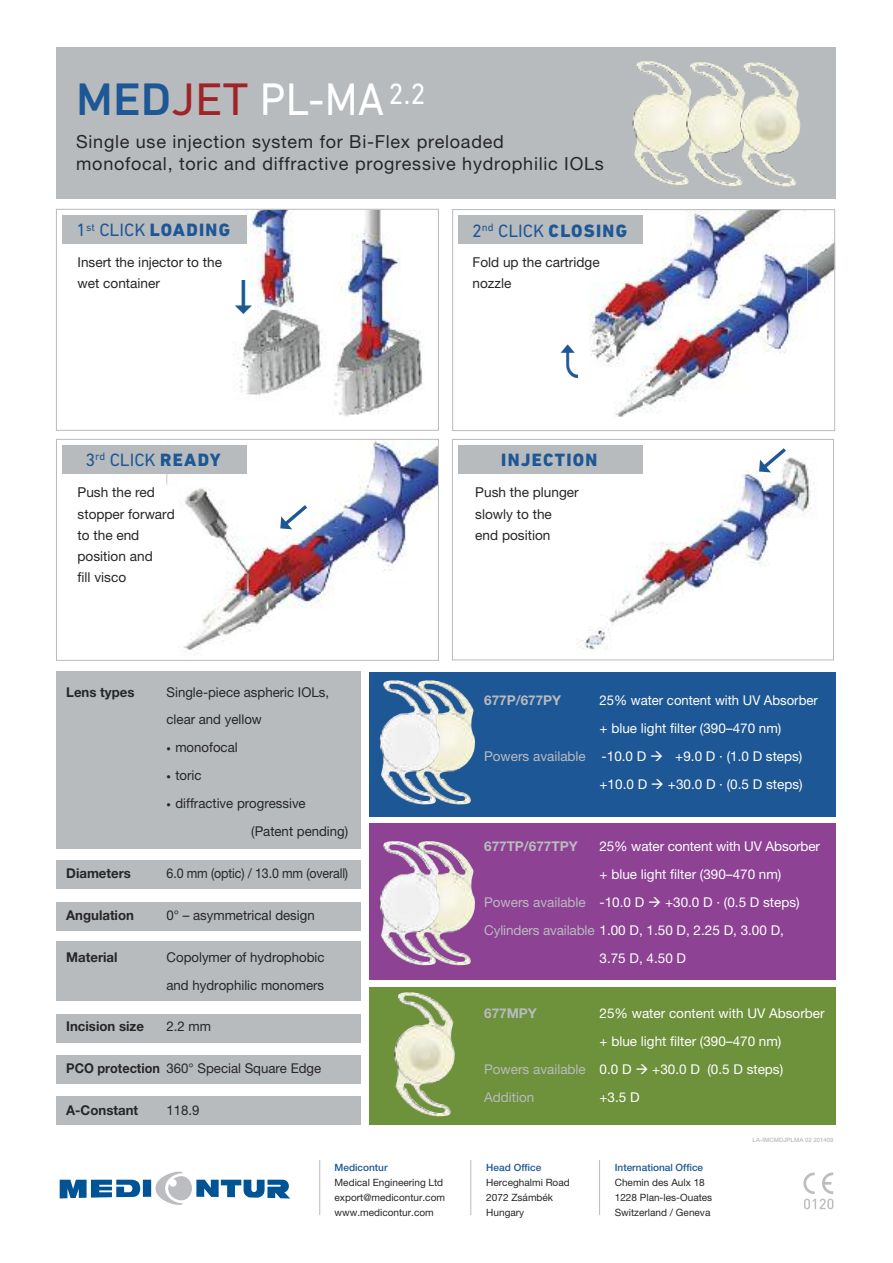
<style>
.page{position:relative;width:893px;height:1263px;background:#fff}
.page>*{position:absolute;margin:0;border:0;box-sizing:border-box;transform-origin:0 0}
.t1{font:46.5px "DIN Next LT Pro";color:#fff;scale:.94 1}
.t2{font:800 18.15px "DIN Next LT Pro";letter-spacing:.07em;color:#1e5795}
.t3{font:18.15px "DIN Next LT Pro";color:#1e5795}
.t4{font:18px/21.6px "Helvetica Neue LT Pro";letter-spacing:.04em;color:#272627}
.t5{font:13.65px/21.1px "Helvetica Neue LT Pro";color:#272627}
.t6{font:13.5px "Helvetica Neue LT Pro";color:#fff}
.t7{font:13.5px/27.9px "Helvetica Neue LT Pro";color:#272627}
.t8{font:700 13.5px "Helvetica Neue LT Pro";color:#272627}
.t9{font:13.5px "Helvetica Neue LT Pro";color:#272627;scale:.92 1}
.t10{font:700 13.5px "Helvetica Neue LT Pro";color:#b8bbbe}
.t11{font:13.5px "Helvetica Neue LT Pro";color:#b8bbbe}
.t12{font:10.95px "DIN Next LT Pro";color:#1e5795}
.t13{font:10.05px/15px "Helvetica Neue LT Pro";color:#272627}
.t14{font:500 10.05px "Helvetica Neue";color:#1e5795}
.t15{font:500 6px "Helvetica Neue";color:#b8bbbe}
.s1{font-weight:500;color:#1e5795}
.s2{color:#9e2428}
.s3{font-weight:400}
.s4{font-size:18.15px}
.s5{font-weight:800}
.s6{font-weight:900}
.s7{font-weight:700}
.s8{color:#b8bbbe}
</style>
<div class="page">
<div style="left:56px;top:47px;width:780px;height:151px;background:#b8bbbe"></div>
<img style="left:632px;top:61px;width:54px;height:124px">
<img style="left:686px;top:62px;width:54px;height:124px">
<img style="left:740px;top:62px;width:61px;height:125px">
<img style="left:167px;top:441px;width:270px;height:214px">
<img style="left:615px;top:240px;width:218px;height:177px">
<img style="left:566px;top:211px;width:216px;height:167px">
<img style="left:618px;top:220px;width:189px;height:158px">
<img style="left:221px;top:211px;width:104px;height:185px">
<img style="left:334px;top:211px;width:89px;height:206px">
<div style="left:56px;top:439px;width:383px;height:222px;border:1px solid #b8bbbe"></div>
<div style="left:452px;top:439px;width:382px;height:221px;border:1px solid #b8bbbe"></div>
<div style="left:56px;top:209px;width:383px;height:222px;border:1px solid #b8bbbe"></div>
<div style="left:452px;top:209px;width:383px;height:222px;border:1px solid #b8bbbe"></div>
<img style="left:577px;top:446px;width:237px;height:204px">
<div style="left:458px;top:445px;width:184px;height:29px;background:#b8bbbe"></div>
<div style="left:62px;top:445px;width:184px;height:28px;background:#b8bbbe"></div>
<div style="left:458px;top:215px;width:185px;height:28px;background:#b8bbbe"></div>
<div style="left:62px;top:215px;width:185px;height:28px;background:#b8bbbe"></div>
<hr style="left:319px;top:1160px;width:1px;height:55px;background:#b8bbbe">
<hr style="left:470px;top:1160px;width:1px;height:55px;background:#b8bbbe">
<hr style="left:599px;top:1160px;width:1px;height:55px;background:#b8bbbe">
<svg style="left:60px;top:1171px;width:230px;height:34px"></svg>
<svg style="left:803px;top:1172px;width:30px;height:37px"></svg>
<div style="left:56px;top:671px;width:305px;height:178px;background:#b8bbbe"></div>
<div style="left:56px;top:1096px;width:304px;height:29px;background:#b8bbbe"></div>
<div style="left:56px;top:1055px;width:304px;height:29px;background:#b8bbbe"></div>
<div style="left:56px;top:1014px;width:304px;height:29px;background:#b8bbbe"></div>
<div style="left:56px;top:941px;width:304px;height:60px;background:#b8bbbe"></div>
<div style="left:56px;top:902px;width:304px;height:29px;background:#b8bbbe"></div>
<div style="left:56px;top:860px;width:304px;height:29px;background:#b8bbbe"></div>
<div style="left:369px;top:672px;width:466px;height:144px;background:#1e5795"></div>
<div style="left:369px;top:823px;width:466px;height:157px;background:#8d4294"></div>
<div style="left:369px;top:987px;width:466px;height:138px;background:#6e913b"></div>
<img style="left:394px;top:992px;width:61px;height:124px">
<img style="left:440px;top:681px;width:35px;height:123px">
<img style="left:380px;top:680px;width:60px;height:124px">
<img style="left:440px;top:842px;width:35px;height:123px">
<img style="left:380px;top:841px;width:60px;height:124px">
<svg style="left:280px;top:503px;width:27px;height:27px"></svg>
<svg style="left:759px;top:446px;width:27px;height:27px"></svg>
<svg style="left:235px;top:280px;width:17px;height:34px"></svg>
<svg style="left:566px;top:345px;width:23px;height:33px"></svg>
<h1 class="t1" style="left:76px;top:83px;width:373px"><span class="s1">MED</span><span class="s2">JET</span> PL-MA <sup>2.2</sup></h1>
<h3 class="t4" style="left:76px;top:133px;width:529px">Single use injection system for Bi-Flex preloaded monofocal, toric and diffractive progressive hydrophilic IOLs</h3>
<h2 class="t2" style="left:76px;top:224px;width:155px"><span class="s3">1</span><sup>st</sup> <span class="s3">CLICK</span> LOADING</h2>
<h2 class="t2" style="left:498px;top:224px;width:131px"><span class="s3">CLICK</span> CLOSING</h2>
<p class="t12" style="left:472px;top:224px;width:23px"><span class="s4">2</span>nd</p>
<p class="t5" style="left:78px;top:253px;width:146px">Insert the injector to the wet container</p>
<p class="t5" style="left:473px;top:253px;width:129px">Fold up the cartridge nozzle</p>
<h2 class="t3" style="left:85px;top:453px;width:137px">3<sup>rd</sup> CLICK <span class="s5">READY</span></h2>
<h2 class="t2" style="left:501px;top:454px;width:98px">INJECTION</h2>
<p class="t5" style="left:78px;top:483px;width:99px">Push the red stopper forward to the end position and<br>fill visco</p>
<p class="t5" style="left:475px;top:483px;width:105px">Push the plunger slowly to the<br>end position</p>
<p class="t8" style="left:66px;top:687px;width:70px">Lens types</p>
<p class="t7" style="left:167px;top:679px;width:164px">Single-piece aspheric IOLs,</p>
<p class="t7" style="left:167px;top:707px;width:97px">clear and yellow</p>
<p class="t7" style="left:167px;top:735px;width:73px"><span class="s6">·</span> monofocal</p>
<p class="t7" style="left:167px;top:763px;width:36px"><span class="s6">·</span> toric</p>
<p class="t7" style="left:167px;top:791px;width:141px"><span class="s6">·</span> diffractive progressive</p>
<p class="t7" style="left:251px;top:819px;width:98px">(Patent pending)</p>
<p class="t8" style="left:66px;top:868px;width:66px">Diameters</p>
<p class="t9" style="left:167px;top:868px;width:199px">6.0 mm (optic) / 13.0 mm (overall)</p>
<p class="t8" style="left:66px;top:910px;width:69px">Angulation</p>
<p class="t7" style="left:167px;top:902px;width:150px">0° – asymmetrical design</p>
<p class="t8" style="left:66px;top:952px;width:53px">Material</p>
<p class="t7" style="left:167px;top:944px;width:160px">Copolymer of hydrophobic and hydrophilic monomers</p>
<p class="t8" style="left:66px;top:1022px;width:79px">Incision size</p>
<p class="t7" style="left:167px;top:1014px;width:46px">2.2 mm</p>
<p class="t7" style="left:66px;top:1056px;width:257px"><span class="s7">PCO protection</span> 360° Special Square Edge</p>
<p class="t8" style="left:66px;top:1105px;width:73px">A-Constant</p>
<p class="t7" style="left:167px;top:1098px;width:35px">118.9</p>
<p class="t14" style="left:335px;top:1159px;width:55px">Medicontur</p>
<p class="t13" style="left:335px;top:1175px;width:112px">Medical Engineering Ltd export@medicontur.com www.medicontur.com</p>
<p class="t10" style="left:484px;top:696px;width:79px">677P/677PY</p>
<p class="t6" style="left:600px;top:696px;width:220px">25% water content with UV Absorber</p>
<p class="t6" style="left:600px;top:724px;width:183px">+ blue light filter (390–470 nm)</p>
<p class="t6" style="left:484px;top:751px;width:320px"><span class="s8">Powers available</span> -10.0 D → +9.0 D · (1.0 D steps)</p>
<p class="t6" style="left:600px;top:779px;width:205px">+10.0 D → +30.0 D · (0.5 D steps)</p>
<p class="t10" style="left:484px;top:841px;width:95px">677TP/677TPY</p>
<p class="t6" style="left:600px;top:841px;width:222px">25% water content with UV Absorber</p>
<p class="t6" style="left:600px;top:869px;width:183px">+ blue light filter (390–470 nm)</p>
<p class="t6" style="left:484px;top:897px;width:317px"><span class="s8">Powers available</span> -10.0 D → +30.0 D · (0.5 D steps)</p>
<p class="t6" style="left:484px;top:925px;width:301px"><span class="s8">Cylinders available</span> 1.00 D, 1.50 D, 2.25 D, 3.00 D,</p>
<p class="t6" style="left:600px;top:953px;width:88px">3.75 D, 4.50 D</p>
<p class="t10" style="left:484px;top:1009px;width:54px">677MPY</p>
<p class="t6" style="left:600px;top:1009px;width:227px">25% water content with UV Absorber</p>
<p class="t6" style="left:600px;top:1037px;width:183px">+ blue light filter (390–470 nm)</p>
<p class="t6" style="left:484px;top:1064px;width:301px"><span class="s8">Powers available</span> 0.0 D → +30.0 D (0.5 D steps)</p>
<p class="t11" style="left:484px;top:1092px;width:52px">Addition</p>
<p class="t6" style="left:600px;top:1092px;width:42px">+3.5 D</p>
<p class="t14" style="left:486px;top:1159px;width:56px">Head Office</p>
<p class="t13" style="left:486px;top:1175px;width:85px">Herceghalmi Road<br>2072 Zsámbék<br>Hungary</p>
<p class="t14" style="left:615px;top:1159px;width:90px">International Office</p>
<p class="t13" style="left:615px;top:1175px;width:99px">Chemin des Aulx 18<br>1228 Plan-les-Ouates<br>Switzerland / Geneva</p>
<p class="t15" style="left:753px;top:1135px;width:82px">LA-IMCMDJPLMA 02 201409</p>
</div>
